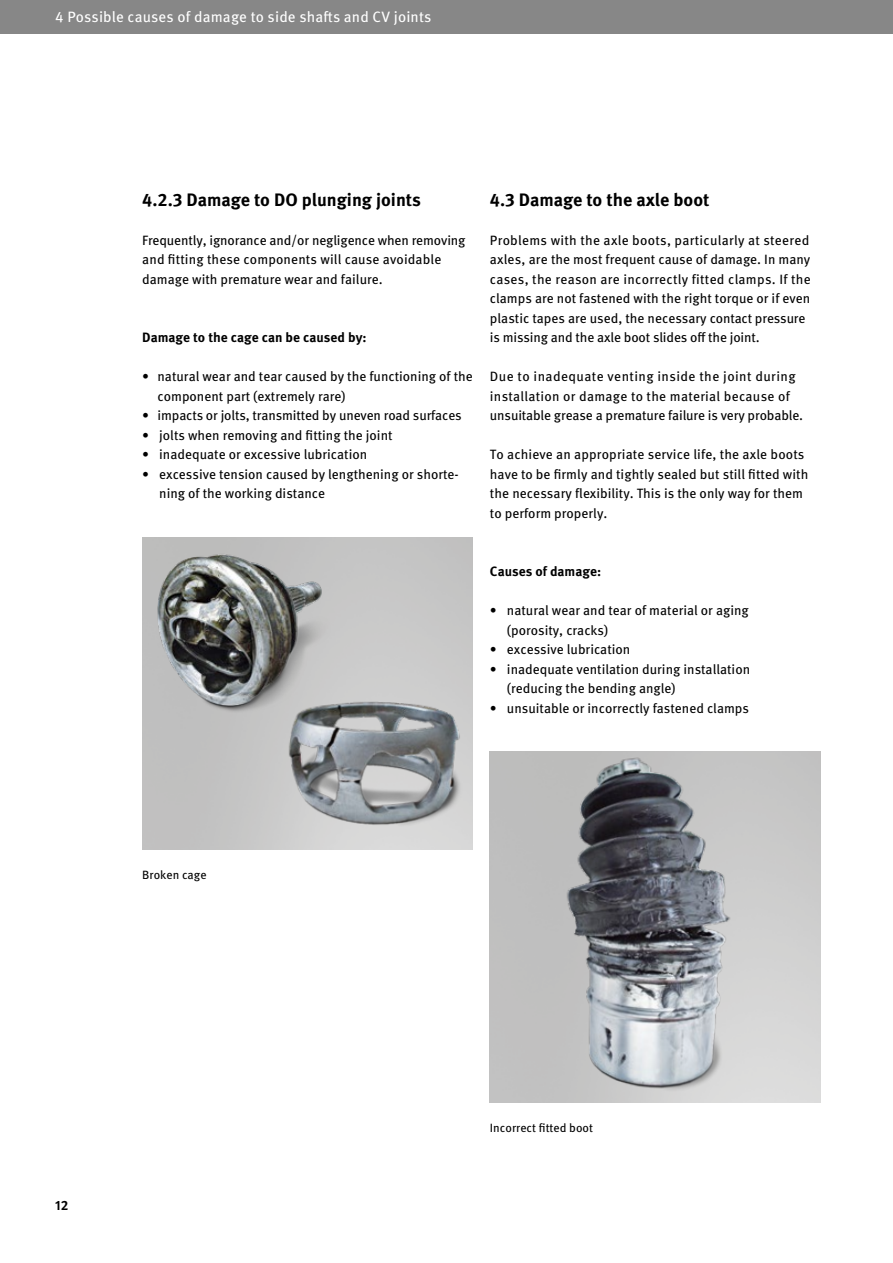
<style>
.page{position:relative;width:893px;height:1263px;background:#fff}
.page>*{position:absolute;margin:0;border:0;box-sizing:border-box;transform-origin:0 0}
.t1{font:700 18px "Meta OT";color:#000}
.t2{font:15px "Meta OT";letter-spacing:.01em;color:#fff}
.t3{font:13.5px/19.5px "Meta OT";color:#000}
.t4{font:13.5px/19.5px "Meta OT";letter-spacing:.02em;color:#000}
.t5{font:700 13.5px "Meta OT";color:#000}
.t6{font:12px "Meta OT";color:#000}
</style>
<div class="page">
<div style="left:0;top:0;width:893px;height:34px;background:#878787"></div>
<img style="left:144px;top:537px;width:190px;height:188px">
<img style="left:277px;top:675px;width:193px;height:169px">
<img style="left:552px;top:755px;width:195px;height:347px">
<p class="t2" style="left:55px;top:8px;width:378px">4 Possible causes of damage to side shafts and CV joints</p>
<h1 class="t1" style="left:142px;top:188px;width:280px">4.2.3 Damage to DO plunging joints</h1>
<p class="t3" style="left:142px;top:231px;width:325px">Frequently, ignorance and/or negligence when removing and fitting these components will cause avoidable damage with premature wear and failure.</p>
<p class="t5" style="left:142px;top:329px;width:226px">Damage to the cage can be caused by:</p>
<p class="t3" style="left:158px;top:367px;width:317px;text-indent:-15px">• natural wear and tear caused by the functioning of the component part (extremely rare)</p>
<p class="t3" style="left:142px;top:406px;width:321px">• impacts or jolts, transmitted by uneven road surfaces</p>
<p class="t3" style="left:142px;top:425px;width:252px">• jolts when removing and fitting the joint</p>
<p class="t3" style="left:142px;top:445px;width:226px">• inadequate or excessive lubrication</p>
<p class="t3" style="left:159px;top:464px;width:301px;text-indent:-17px">• excessive tension caused by lengthening or shorte&shy;ning of the working distance</p>
<h1 class="t1" style="left:490px;top:188px;width:221px">4.3 Damage to the axle boot</h1>
<p class="t3" style="left:490px;top:231px;width:322px">Problems with the axle boots, particularly at steered axles, are the most frequent cause of damage. In many cases, the reason are incorrectly fitted clamps. If the clamps are not fastened with the right torque or if even plastic tapes are used, the necessary contact pressure is missing and the axle boot slides off the joint.</p>
<p class="t4" style="left:490px;top:367px;width:315px">Due to inadequate venting inside the joint during installation or damage to the material because of unsuitable grease a premature failure is very probable.</p>
<p class="t3" style="left:490px;top:445px;width:320px">To achieve an appropriate service life, the axle boots have to be firmly and tightly sealed but still fitted with the necessary flexibility. This is the only way for them to perform properly.</p>
<p class="t5" style="left:490px;top:563px;width:113px">Causes of damage:</p>
<p class="t3" style="left:507px;top:601px;width:243px;text-indent:-17px">• natural wear and tear of material or aging (porosity, cracks)</p>
<p class="t3" style="left:490px;top:640px;width:142px">• excessive lubrication</p>
<p class="t3" style="left:507px;top:659px;width:245px;text-indent:-17px">• inadequate ventilation during installation (reducing the bending angle)</p>
<p class="t3" style="left:490px;top:698px;width:261px">• unsuitable or incorrectly fastened clamps</p>
<p class="t6" style="left:142px;top:867px;width:66px">Broken cage</p>
<p class="t5" style="left:55px;top:1197px;width:15px">12</p>
<p class="t6" style="left:490px;top:1121px;width:105px">Incorrect fitted boot</p>
</div>
